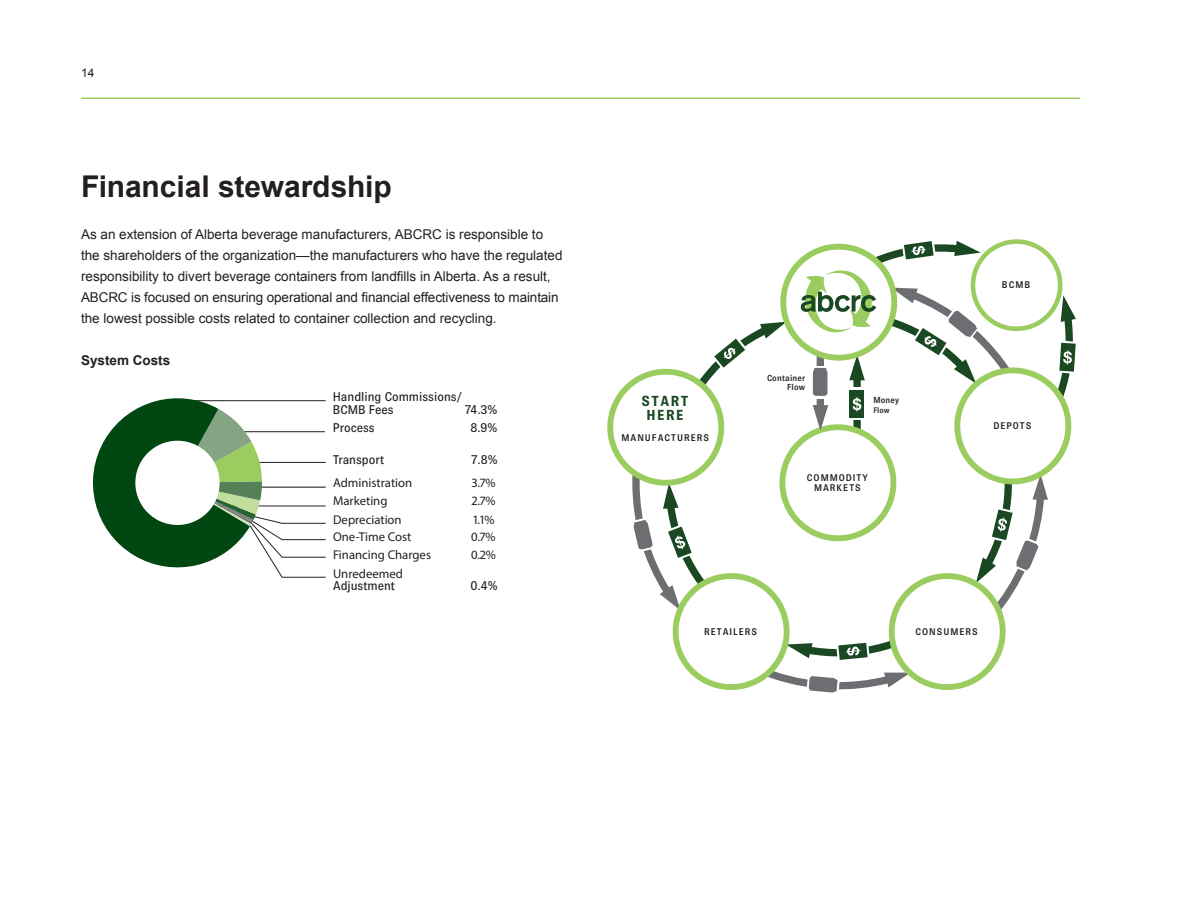
<style>
.page{position:relative;width:1188px;height:918px;background:#fff}
.page>*{position:absolute;margin:0;border:0;box-sizing:border-box;transform-origin:0 0}
.t1{font:700 30px "Arial";letter-spacing:-.005em;color:#231f20}
.t2{font:700 14.7px/14.7px "Brown";letter-spacing:.1em;color:#194823;text-align:center}
.t3{font:13.5px/21px "Arial";color:#231f20}
.t4{font:700 13.5px "Arial";color:#231f20}
.t5{font:12.75px "Myriad Pro";color:#231f20}
.t6{font:12.75px/12.8px "Brown";color:#231f20}
.t7{font:12px "Arial";color:#231f20}
.t8{font:500 9.75px/9.8px "Brown";letter-spacing:.1em;color:#231f20;text-align:center}
.t9{font:500 8.85px/9.8px "Brown";letter-spacing:.02em;color:#231f20;text-align:right}
.t10{font:500 8.1px "Brown";color:#231f20}
</style>
<div class="page">
<svg style="left:92px;top:398px;width:234px;height:180px"></svg>
<div style="left:135px;top:441px;width:85px;height:84px;background:#fff;border-radius:50%"></div>
<svg style="left:607px;top:239px;width:469px;height:454px"></svg>
<hr style="left:81px;top:98px;width:999px;height:1px;background:#9acc5f">
<p class="t7" style="left:81px;top:64px;width:15px">14</p>
<h1 class="t1" style="left:81px;top:166px;width:312px">Financial stewardship</h1>
<p class="t3" style="left:81px;top:224px;width:483px">As an extension of Alberta beverage manufacturers, ABCRC is responsible to the shareholders of the organization—the manufacturers who have the regulated responsibility to divert beverage containers from landfills in Alberta. As a result, ABCRC is focused on ensuring operational and financial effectiveness to maintain the lowest possible costs related to container collection and recycling.</p>
<p class="t4" style="left:81px;top:351px;width:91px">System Costs</p>
<p class="t6" style="left:333px;top:390px;width:131px">Handling Commissions/<br>BCMB Fees</p>
<p class="t6" style="left:465px;top:403px;width:34px">74.3%</p>
<p class="t6" style="left:333px;top:421px;width:44px">Process</p>
<p class="t6" style="left:470px;top:421px;width:28px">8.9%</p>
<p class="t6" style="left:333px;top:453px;width:53px">Transport</p>
<p class="t6" style="left:471px;top:453px;width:28px">7.8%</p>
<p class="t5" style="left:333px;top:475px;width:81px">Administration</p>
<p class="t5" style="left:472px;top:475px;width:25px">3.7%</p>
<p class="t5" style="left:333px;top:493px;width:56px">Marketing</p>
<p class="t5" style="left:472px;top:493px;width:25px">2.7%</p>
<p class="t5" style="left:333px;top:512px;width:70px">Depreciation</p>
<p class="t5" style="left:473px;top:512px;width:23px">1.1%</p>
<p class="t5" style="left:333px;top:529px;width:80px">One-Time Cost</p>
<p class="t5" style="left:471px;top:529px;width:26px">0.7%</p>
<p class="t5" style="left:333px;top:547px;width:99px">Financing Charges</p>
<p class="t5" style="left:471px;top:547px;width:26px">0.2%</p>
<p class="t5" style="left:333px;top:566px;width:71px">Unredeemed</p>
<p class="t6" style="left:333px;top:580px;width:63px">Adjustment</p>
<p class="t6" style="left:471px;top:580px;width:29px">0.4%</p>
<p class="t2" style="left:642px;top:393px;width:48px">START<br>HERE</p>
<p class="t8" style="left:622px;top:433px;width:89px">MANUFACTURERS</p>
<p class="t9" style="left:767px;top:373px;width:40px">Container<br>Flow</p>
<p class="t9" style="left:873px;top:395px;width:27px">Money</p>
<p class="t10" style="left:873px;top:405px;width:18px">Flow</p>
<p class="t8" style="left:807px;top:473px;width:62px">COMMODITY<br>MARKETS</p>
<p class="t8" style="left:1002px;top:280px;width:30px">BCMB</p>
<p class="t8" style="left:993px;top:421px;width:40px">DEPOTS</p>
<p class="t8" style="left:704px;top:626px;width:54px">RETAILERS</p>
<p class="t8" style="left:916px;top:626px;width:64px">CONSUMERS</p>
</div>
